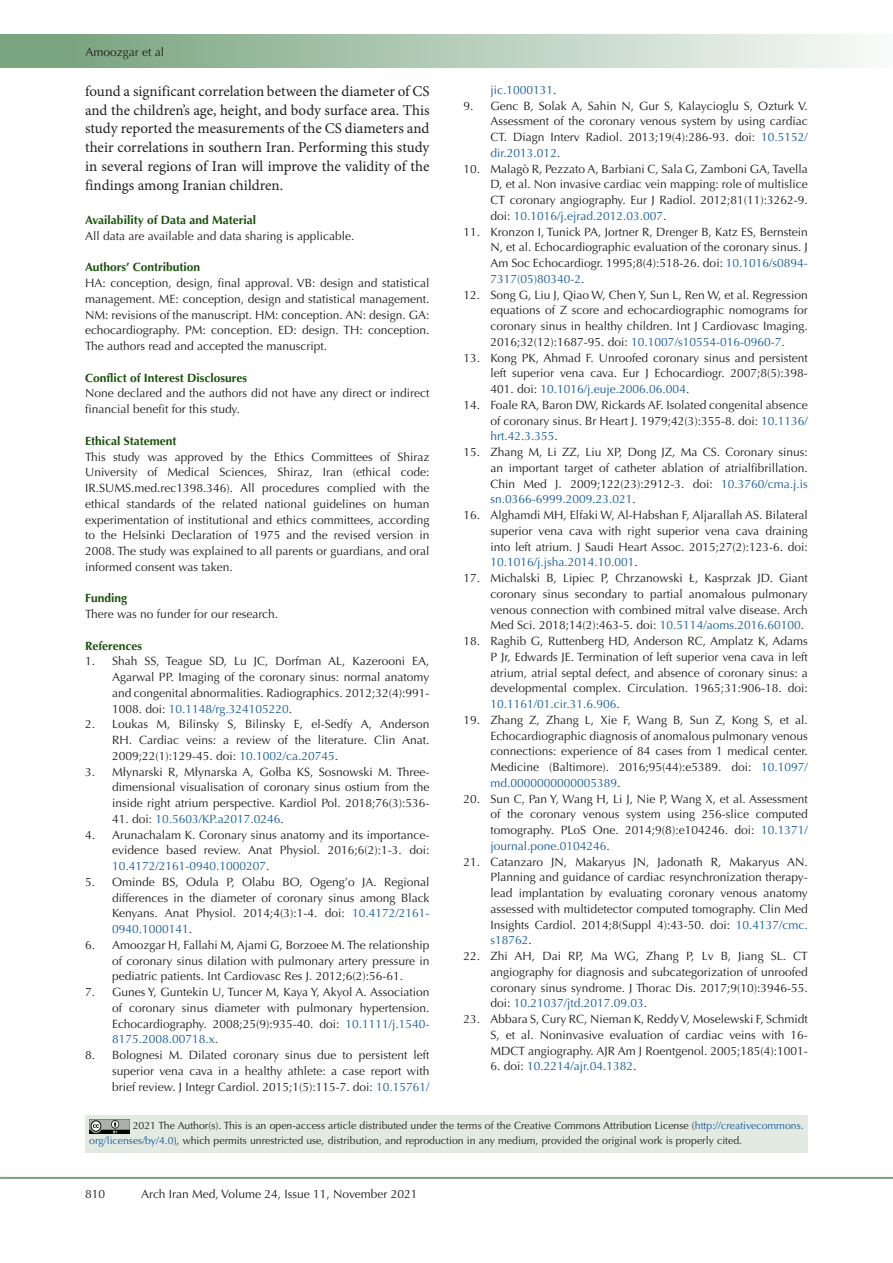
<style>
.page{position:relative;width:893px;height:1263px;background:#fff}
.page>*{position:absolute;margin:0;border:0;box-sizing:border-box;transform-origin:0 0}
.t1{font:15px/18.8px "Minion Pro";color:#231f20;text-align:justify}
.t2{font:12px/15.8px "Optima LT Std";color:#231f20;text-align:justify}
.t3{font:700 12px "Optima LT Std";color:#19500a}
.t4{font:12px "Optima LT Std";color:#175d9e}
.t5{font:10.5px/15px "Optima LT Std";color:#231f20}
.s1{color:#175d9e}
.s2{color:#231f20}
</style>
<div class="page">
<div style="left:0;top:1177px;width:893px;height:2px;background:#0099e5;border:1px solid #7aa581"></div>
<div style="left:0;top:35px;width:893px;height:33px;background:linear-gradient(to right,#719f78,#f9fbf9)"></div>
<div style="left:85px;top:1115px;width:723px;height:38px;background:#e3eae2"></div>
<img style="left:89px;top:1119px;width:40px;height:14px">
<p class="t2" style="left:85px;top:45px;width:80px">Amoozgar et al</p>
<p class="t1" style="left:85px;top:82px;width:346px">found a significant correlation between the diameter of CS and the children’s age, height, and body surface area. This study reported the measurements of the CS diameters and their correlations in southern Iran. Performing this study in several regions of Iran will improve the validity of the findings among Iranian children.</p>
<p class="t3" style="left:85px;top:213px;width:173px">Availability of Data and Material</p>
<p class="t2" style="left:85px;top:228px;width:271px">All data are available and data sharing is applicable.</p>
<p class="t3" style="left:85px;top:260px;width:117px">Authors’ Contribution</p>
<p class="t2" style="left:85px;top:275px;width:346px">HA: conception, design, final approval. VB: design and statistical management. ME: conception, design and statistical management.<br>NM: revisions of the manuscript. HM: conception. AN: design. GA: echocardiography. PM: conception. ED: design. TH: conception.<br>The authors read and accepted the manuscript.</p>
<p class="t3" style="left:85px;top:371px;width:163px">Conflict of Interest Disclosures</p>
<p class="t2" style="left:85px;top:386px;width:346px">None declared and the authors did not have any direct or indirect financial benefit for this study.</p>
<p class="t3" style="left:85px;top:434px;width:93px">Ethical Statement</p>
<p class="t2" style="left:85px;top:449px;width:346px">This study was approved by the Ethics Committees of Shiraz University of Medical Sciences, Shiraz, Iran (ethical code:<br>IR.SUMS.med.rec1398.346). All procedures complied with the ethical standards of the related national guidelines on human experimentation of institutional and ethics committees, according to the Helsinki Declaration of 1975 and the revised version in 2008. The study was explained to all parents or guardians, and oral informed consent was taken.</p>
<p class="t3" style="left:85px;top:591px;width:44px">Funding</p>
<p class="t2" style="left:85px;top:606px;width:194px">There was no funder for our research.</p>
<p class="t3" style="left:85px;top:638px;width:58px">References</p>
<p class="t2" style="left:112px;top:653px;width:319px;text-indent:-27px">1. Shah SS, Teague SD, Lu JC, Dorfman AL, Kazerooni EA, Agarwal PP. Imaging of the coronary sinus: normal anatomy and congenital abnormalities. Radiographics. 2012;32(4):991- 1008. doi: <span class="s1">10.1148/rg.324105220</span>.</p>
<p class="t2" style="left:112px;top:716px;width:319px;text-indent:-27px">2. Loukas M, Bilinsky S, Bilinsky E, el-Sedfy A, Anderson RH. Cardiac veins: a review of the literature. Clin Anat.<br>2009;22(1):129-45. doi: <span class="s1">10.1002/ca.20745</span>.</p>
<p class="t2" style="left:112px;top:764px;width:319px;text-indent:-27px">3. Młynarski R, Młynarska A, Gołba KS, Sosnowski M. Three&shy;dimensional visualisation of coronary sinus ostium from the inside right atrium perspective. Kardiol Pol. 2018;76(3):536-</p>
<p class="t4" style="left:112px;top:812px;width:173px"><span class="s2">41. doi:</span> 10.5603/KP.a2017.0246<span class="s2">.</span></p>
<p class="t2" style="left:112px;top:827px;width:319px;text-indent:-27px">4. Arunachalam K. Coronary sinus anatomy and its importance&shy;evidence based review. Anat Physiol. 2016;6(2):1-3. doi:<br><span class="s1">10.4172/2161-0940.1000207</span>.</p>
<p class="t2" style="left:112px;top:874px;width:319px;text-indent:-27px">5. Ominde BS, Odula P, Olabu BO, Ogeng’o JA. Regional differences in the diameter of coronary sinus among Black Kenyans. Anat Physiol. 2014;4(3):1-4. doi: <span class="s1">10.4172/2161- 0940.1000141</span>.</p>
<p class="t2" style="left:112px;top:937px;width:319px;text-indent:-27px">6. Amoozgar H, Fallahi M, Ajami G, Borzoee M. The relationship of coronary sinus dilation with pulmonary artery pressure in pediatric patients. Int Cardiovasc Res J. 2012;6(2):56-61.</p>
<p class="t2" style="left:112px;top:984px;width:319px;text-indent:-27px">7. Gunes Y, Guntekin U, Tuncer M, Kaya Y, Akyol A. Association of coronary sinus diameter with pulmonary hypertension.<br>Echocardiography. 2008;25(9):935-40. doi: <span class="s1">10.1111/j.1540- 8175.2008.00718.x</span>.</p>
<p class="t2" style="left:112px;top:1047px;width:319px;text-indent:-27px">8. Bolognesi M. Dilated coronary sinus due to persistent left superior vena cava in a healthy athlete: a case report with brief review. J Integr Cardiol. 2015;1(5):115-7. doi: <span class="s1">10.15761/</span></p>
<p class="t4" style="left:490px;top:83px;width:68px">jic.1000131<span class="s2">.</span></p>
<p class="t2" style="left:490px;top:98px;width:319px;text-indent:-27px">9. Genc B, Solak A, Sahin N, Gur S, Kalaycioglu S, Ozturk V.<br>Assessment of the coronary venous system by using cardiac CT. Diagn Interv Radiol. 2013;19(4):286-93. doi: <span class="s1">10.5152/ dir.2013.012</span>.</p>
<p class="t2" style="left:490px;top:161px;width:319px;text-indent:-27px">10. Malagò R, Pezzato A, Barbiani C, Sala G, Zamboni GA, Tavella D, et al. Non invasive cardiac vein mapping: role of multislice CT coronary angiography. Eur J Radiol. 2012;81(11):3262-9. doi: <span class="s1">10.1016/j.ejrad.2012.03.007</span>.</p>
<p class="t2" style="left:490px;top:224px;width:319px;text-indent:-27px">11. Kronzon I, Tunick PA, Jortner R, Drenger B, Katz ES, Bernstein N, et al. Echocardiographic evaluation of the coronary sinus. J Am Soc Echocardiogr. 1995;8(4):518-26. doi: <span class="s1">10.1016/s0894- 7317(05)80340-2</span>.</p>
<p class="t2" style="left:490px;top:287px;width:319px;text-indent:-27px">12. Song G, Liu J, Qiao W, Chen Y, Sun L, Ren W, et al. Regression equations of Z score and echocardiographic nomograms for coronary sinus in healthy children. Int J Cardiovasc Imaging.<br>2016;32(12):1687-95. doi: <span class="s1">10.1007/s10554-016-0960-7</span>.</p>
<p class="t2" style="left:490px;top:350px;width:319px;text-indent:-27px">13. Kong PK, Ahmad F. Unroofed coronary sinus and persistent left superior vena cava. Eur J Echocardiogr. 2007;8(5):398- 401. doi: <span class="s1">10.1016/j.euje.2006.06.004</span>.</p>
<p class="t2" style="left:490px;top:397px;width:319px;text-indent:-27px">14. Foale RA, Baron DW, Rickards AF. Isolated congenital absence of coronary sinus. Br Heart J. 1979;42(3):355-8. doi: <span class="s1">10.1136/ hrt.42.3.355</span>.</p>
<p class="t2" style="left:490px;top:444px;width:319px;text-indent:-27px">15. Zhang M, Li ZZ, Liu XP, Dong JZ, Ma CS. Coronary sinus: an important target of catheter ablation of atrialfibrillation.<br>Chin Med J. 2009;122(23):2912-3. doi: <span class="s1">10.3760/cma.j.is sn.0366-6999.2009.23.021</span>.</p>
<p class="t2" style="left:490px;top:507px;width:319px;text-indent:-27px">16. Alghamdi MH, Elfaki W, Al-Habshan F, Aljarallah AS. Bilateral superior vena cava with right superior vena cava draining into left atrium. J Saudi Heart Assoc. 2015;27(2):123-6. doi:<br><span class="s1">10.1016/j.jsha.2014.10.001</span>.</p>
<p class="t2" style="left:490px;top:570px;width:319px;text-indent:-27px">17. Michalski B, Lipiec P, Chrzanowski Ł, Kasprzak JD. Giant coronary sinus secondary to partial anomalous pulmonary venous connection with combined mitral valve disease. Arch Med Sci. 2018;14(2):463-5. doi: <span class="s1">10.5114/aoms.2016.60100</span>.</p>
<p class="t2" style="left:490px;top:633px;width:319px;text-indent:-27px">18. Raghib G, Ruttenberg HD, Anderson RC, Amplatz K, Adams P Jr, Edwards JE. Termination of left superior vena cava in left atrium, atrial septal defect, and absence of coronary sinus: a developmental complex. Circulation. 1965;31:906-18. doi:<br><span class="s1">10.1161/01.cir.31.6.906</span>.</p>
<p class="t2" style="left:490px;top:712px;width:319px;text-indent:-27px">19. Zhang Z, Zhang L, Xie F, Wang B, Sun Z, Kong S, et al.<br>Echocardiographic diagnosis of anomalous pulmonary venous connections: experience of 84 cases from 1 medical center.<br>Medicine (Baltimore). 2016;95(44):e5389. doi: <span class="s1">10.1097/ md.0000000000005389</span>.</p>
<p class="t2" style="left:490px;top:791px;width:319px;text-indent:-27px">20. Sun C, Pan Y, Wang H, Li J, Nie P, Wang X, et al. Assessment of the coronary venous system using 256-slice computed tomography. PLoS One. 2014;9(8):e104246. doi: <span class="s1">10.1371/ journal.pone.0104246</span>.</p>
<p class="t2" style="left:490px;top:854px;width:319px;text-indent:-27px">21. Catanzaro JN, Makaryus JN, Jadonath R, Makaryus AN.<br>Planning and guidance of cardiac resynchronization therapy&shy;lead implantation by evaluating coronary venous anatomy assessed with multidetector computed tomography. Clin Med Insights Cardiol. 2014;8(Suppl 4):43-50. doi: <span class="s1">10.4137/cmc. s18762</span>.</p>
<p class="t2" style="left:490px;top:948px;width:319px;text-indent:-27px">22. Zhi AH, Dai RP, Ma WG, Zhang P, Lv B, Jiang SL. CT angiography for diagnosis and subcategorization of unroofed coronary sinus syndrome. J Thorac Dis. 2017;9(10):3946-55. doi: <span class="s1">10.21037/jtd.2017.09.03</span>.</p>
<p class="t2" style="left:490px;top:1011px;width:319px;text-indent:-27px">23. Abbara S, Cury RC, Nieman K, Reddy V, Moselewski F, Schmidt S, et al. Noninvasive evaluation of cardiac veins with 16- MDCT angiography. AJR Am J Roentgenol. 2005;185(4):1001-</p>
<p class="t4" style="left:490px;top:1059px;width:147px"><span class="s2">6. doi:</span> 10.2214/ajr.04.1382<span class="s2">.</span></p>
<p class="t5" style="left:89px;top:1118px;width:716px;text-indent:43px">2021 The Author(s). This is an open-access article distributed under the terms of the Creative Commons Attribution License (<span class="s1">http://creativecommons. org/licenses/by/4.0</span>), which permits unrestricted use, distribution, and reproduction in any medium, provided the original work is properly cited.</p>
<p class="t2" style="left:85px;top:1186px;width:22px">810</p>
<p class="t2" style="left:141px;top:1186px;width:278px">Arch Iran Med, Volume 24, Issue 11, November 2021</p>
</div>
